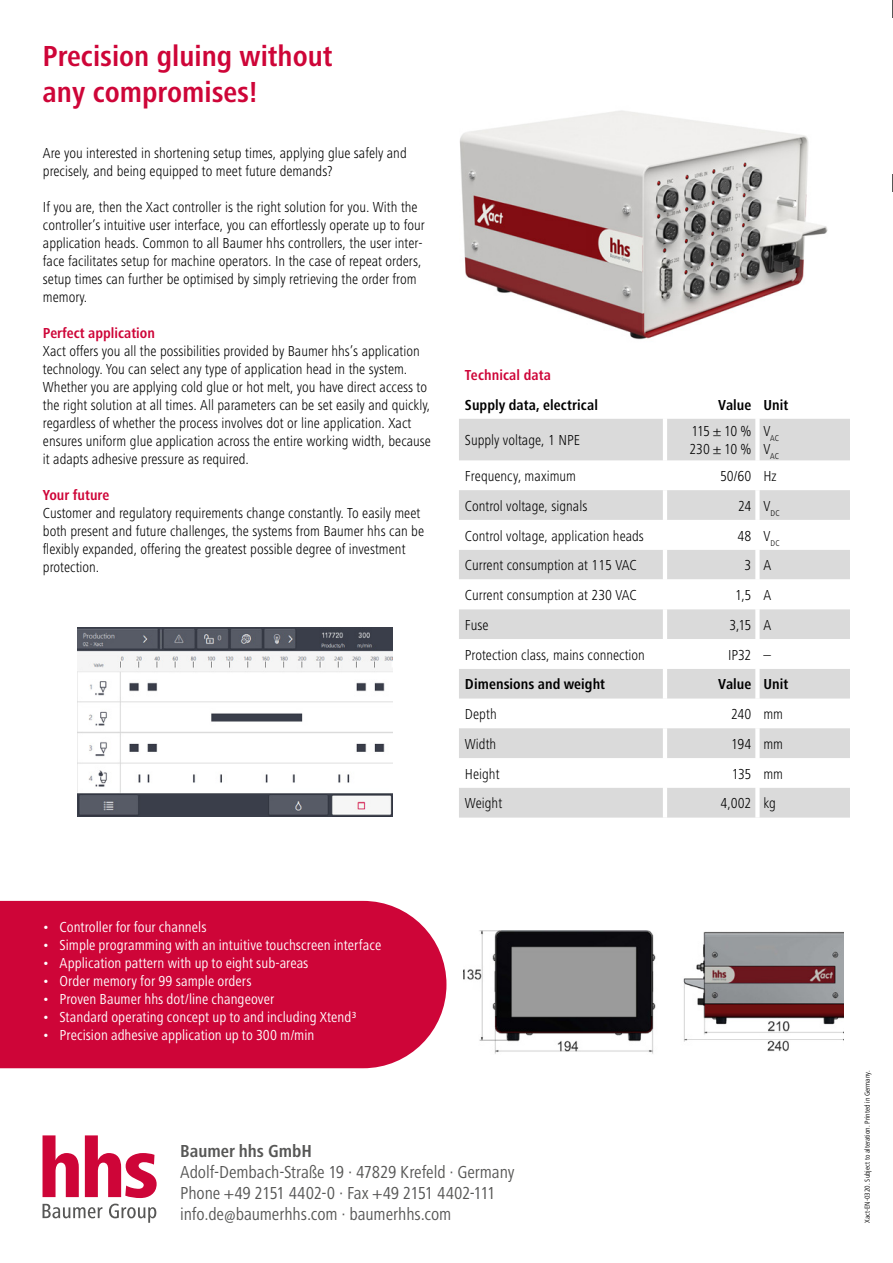
<style>
.page{position:relative;width:893px;height:1263px;background:#fff}
.page>*{position:absolute;margin:0;border:0;box-sizing:border-box;transform-origin:0 0}
.t1{font:700 condensed 30px/36px "Frutiger Next LT";color:#ce0538}
.t2{font:condensed 18px/21px "Frutiger Next LT";letter-spacing:-.01em;color:#575756}
.t3{font:700 condensed 18px "Frutiger Next LT";color:#575756}
.t4{font:300 condensed 15px/18px "Frutiger Next LT";color:#000}
.t5{font:condensed 15px "Frutiger Next LT";color:#fff}
.t6{font:700 condensed 15px "Frutiger Next LT";letter-spacing:.005em;color:#000}
.t7{font:700 condensed 15px "Frutiger Next LT";color:#ce0538}
.t8{font:300 condensed 15px/18px "Frutiger Next LT";letter-spacing:-.04em;color:#000}
.t9{font:300 condensed 8.7px/18px "Frutiger Next LT";color:#000}
.t10{font:condensed 7.5px "Frutiger Next Pro";color:#000}
</style>
<div class="page">
<img style="left:460px;top:110px;width:368px;height:230px">
<svg style="left:43px;top:1135px;width:114px;height:88px"></svg>
<div style="left:0;top:901px;width:446px;height:167px;background:#ce0538"></div>
<svg style="left:459px;top:419px;width:391px;height:399px;fill:#dadada"></svg>
<div style="left:459px;top:490px;width:391px;height:30px;background:#dadada"></div>
<svg style="left:459px;top:520px;width:391px;height:149px"></svg>
<hr style="left:663px;top:419px;width:4px;height:41px;background:#fff">
<hr style="left:663px;top:460px;width:4px;height:30px;background:#fff">
<hr style="left:663px;top:490px;width:4px;height:30px;background:#fff">
<hr style="left:663px;top:520px;width:4px;height:30px;background:#fff">
<hr style="left:663px;top:550px;width:4px;height:29px;background:#fff">
<hr style="left:663px;top:579px;width:4px;height:30px;background:#fff">
<hr style="left:663px;top:609px;width:4px;height:30px;background:#fff">
<hr style="left:663px;top:639px;width:4px;height:30px;background:#fff">
<hr style="left:663px;top:669px;width:4px;height:29px;background:#fff">
<hr style="left:663px;top:698px;width:4px;height:30px;background:#fff">
<hr style="left:663px;top:728px;width:4px;height:30px;background:#fff">
<hr style="left:663px;top:758px;width:4px;height:30px;background:#fff">
<hr style="left:663px;top:788px;width:4px;height:30px;background:#fff">
<div style="left:755px;top:419px;width:5px;height:41px;background:#fff"></div>
<div style="left:755px;top:460px;width:5px;height:30px;background:#fff"></div>
<div style="left:755px;top:490px;width:5px;height:30px;background:#fff"></div>
<div style="left:755px;top:520px;width:5px;height:30px;background:#fff"></div>
<div style="left:755px;top:550px;width:5px;height:29px;background:#fff"></div>
<div style="left:755px;top:579px;width:5px;height:30px;background:#fff"></div>
<div style="left:755px;top:609px;width:5px;height:30px;background:#fff"></div>
<div style="left:755px;top:639px;width:5px;height:30px;background:#fff"></div>
<div style="left:755px;top:669px;width:5px;height:29px;background:#fff"></div>
<div style="left:755px;top:698px;width:5px;height:30px;background:#fff"></div>
<div style="left:755px;top:728px;width:5px;height:30px;background:#fff"></div>
<div style="left:755px;top:758px;width:5px;height:30px;background:#fff"></div>
<div style="left:755px;top:788px;width:5px;height:30px;background:#fff"></div>
<img style="left:78px;top:627px;width:315px;height:189px">
<img style="left:463px;top:930px;width:381px;height:124px">
<h1 class="t1" style="left:43px;top:38px;width:292px">Precision gluing without any compromises!</h1>
<p class="t4" style="left:43px;top:144px;width:365px">Are you interested in shortening setup times, applying glue safely and precisely, and being equipped to meet future demands?</p>
<p class="t4" style="left:43px;top:198px;width:383px">If you are, then the Xact controller is the right solution for you. With the controller’s intuitive user interface, you can effortlessly operate up to four application heads. Common to all Baumer hhs controllers, the user inter&shy;face facilitates setup for machine operators. In the case of repeat orders, setup times can further be optimised by simply retrieving the order from memory.</p>
<p class="t7" style="left:43px;top:324px;width:113px">Perfect application</p>
<p class="t4" style="left:43px;top:342px;width:390px">Xact offers you all the possibilities provided by Baumer hhs’s application technology. You can select any type of application head in the system.<br>Whether you are applying cold glue or hot melt, you have direct access to the right solution at all times. All parameters can be set easily and quickly, regardless of whether the process involves dot or line application. Xact ensures uniform glue application across the entire working width, because it adapts adhesive pressure as required.</p>
<p class="t7" style="left:43px;top:486px;width:68px">Your future</p>
<p class="t4" style="left:43px;top:504px;width:383px">Customer and regulatory requirements change constantly. To easily meet both present and future challenges, the systems from Baumer hhs can be flexibly expanded, offering the greatest possible degree of investment protection.</p>
<p class="t7" style="left:465px;top:367px;width:88px">Technical data</p>
<p class="t6" style="left:465px;top:396px;width:135px">Supply data, electrical</p>
<p class="t6" style="left:718px;top:396px;width:72px">Value Unit</p>
<p class="t4" style="left:465px;top:431px;width:117px">Supply voltage, 1 NPE</p>
<p class="t8" style="left:689px;top:422px;width:64px">115 ± 10 %<br>230 ± 10 %</p>
<p class="t9" style="left:763px;top:429px;width:17px"><sup>V</sup>AC<br><sup>V</sup>AC</p>
<p class="t4" style="left:465px;top:467px;width:113px">Frequency, maximum</p>
<p class="t4" style="left:720px;top:467px;width:58px">50/60 Hz</p>
<p class="t4" style="left:465px;top:497px;width:124px">Control voltage, signals</p>
<p class="t4" style="left:738px;top:497px;width:43px">24 V<sub>DC</sub></p>
<p class="t4" style="left:465px;top:527px;width:181px">Control voltage, application heads</p>
<p class="t4" style="left:737px;top:527px;width:44px">48 V<sub>DC</sub></p>
<p class="t4" style="left:465px;top:556px;width:173px">Current consumption at 115 VAC</p>
<p class="t4" style="left:745px;top:556px;width:28px">3 A</p>
<p class="t4" style="left:465px;top:586px;width:173px">Current consumption at 230 VAC</p>
<p class="t4" style="left:735px;top:586px;width:38px">1,5 A</p>
<p class="t4" style="left:465px;top:616px;width:25px">Fuse</p>
<p class="t4" style="left:729px;top:616px;width:43px">3,15 A</p>
<p class="t4" style="left:465px;top:646px;width:182px">Protection class, mains connection</p>
<p class="t4" style="left:728px;top:646px;width:44px">IP32 –</p>
<p class="t6" style="left:465px;top:676px;width:142px">Dimensions and weight</p>
<p class="t6" style="left:718px;top:676px;width:72px">Value Unit</p>
<p class="t4" style="left:465px;top:705px;width:33px">Depth</p>
<p class="t4" style="left:731px;top:705px;width:54px">240 mm</p>
<p class="t4" style="left:465px;top:735px;width:33px">Width</p>
<p class="t4" style="left:731px;top:735px;width:53px">194 mm</p>
<p class="t4" style="left:465px;top:765px;width:36px">Height</p>
<p class="t4" style="left:732px;top:765px;width:53px">135 mm</p>
<p class="t4" style="left:465px;top:794px;width:39px">Weight</p>
<p class="t4" style="left:721px;top:794px;width:57px">4,002 kg</p>
<p class="t5" style="left:43px;top:919px;width:166px">• Controller for four channels</p>
<p class="t5" style="left:43px;top:937px;width:340px">• Simple programming with an intuitive touchscreen interface</p>
<p class="t5" style="left:43px;top:955px;width:267px">• Application pattern with up to eight sub-areas</p>
<p class="t5" style="left:43px;top:973px;width:211px">• Order memory for 99 sample orders</p>
<p class="t5" style="left:43px;top:991px;width:233px">• Proven Baumer hhs dot/line changeover</p>
<p class="t5" style="left:43px;top:1009px;width:316px">• Standard operating concept up to and including Xtend³</p>
<p class="t5" style="left:43px;top:1027px;width:273px">• Precision adhesive application up to 300 m/min</p>
<p class="t3" style="left:180px;top:1141px;width:133px">Baumer hhs GmbH</p>
<p class="t2" style="left:180px;top:1161px;width:336px">Adolf-Dembach-Straße 19 · 47829 Krefeld · Germany<br>Phone +49 2151 4402-0 · Fax +49 2151 4402-111 info.de@baumerhhs.com · baumerhhs.com</p>
<p class="t10" style="left:863px;top:1223px;width:154px;rotate:-90deg">Xact-EN-0320. Subject to alteration. Printed in Germany.</p>
</div>
